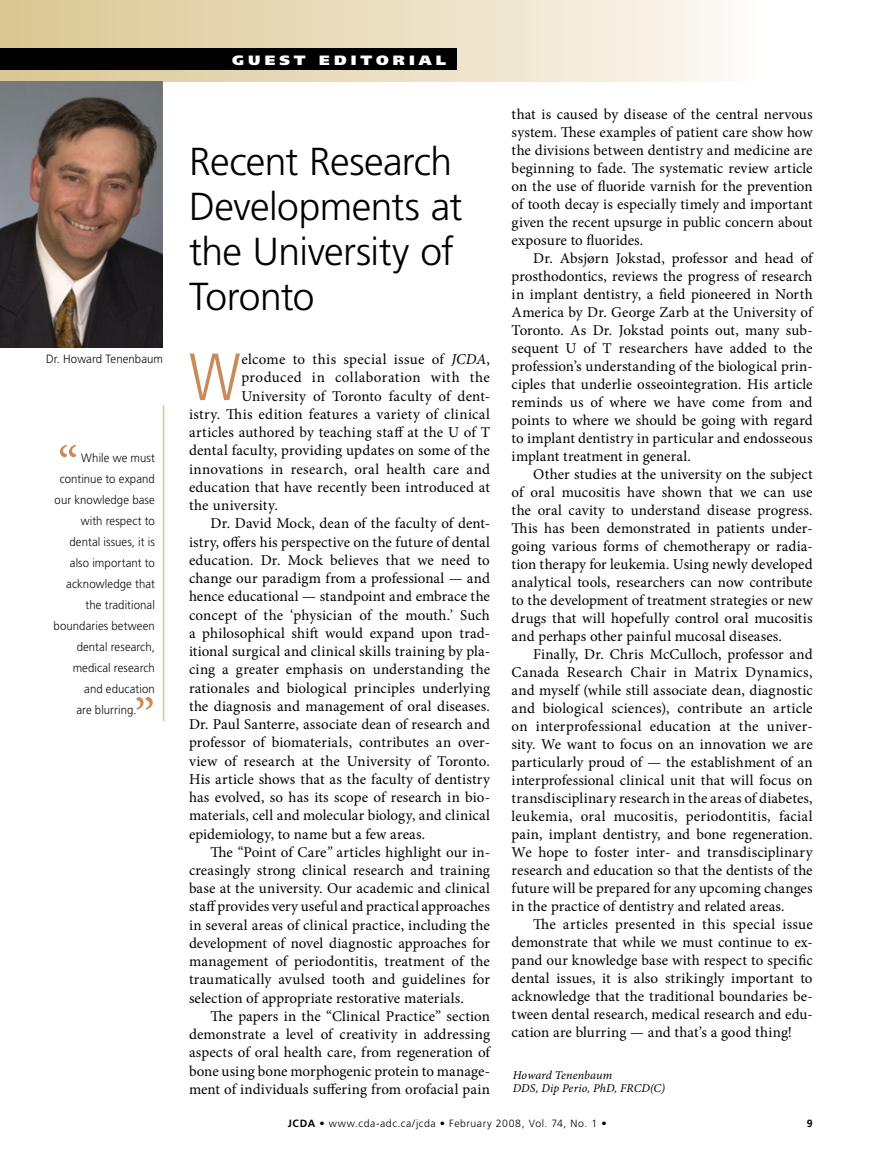
<style>
.page{position:relative;width:891px;height:1175px;background:#fff}
.page>*{position:absolute;margin:0;border:0;box-sizing:border-box;transform-origin:0 0}
.t1{font:300 condensed 66.6px "Frutiger LT Std";color:#c88b59}
.t2{font:54px "Minion Pro";color:#c88b59;scale:.95 1}
.t3{font:300 39px/45px "Frutiger LT Std";letter-spacing:-.015em;color:#000}
.t4{font:15px/18px "Minion Pro";letter-spacing:.01em;color:#000;text-align:justify}
.t5{font:15px "Minion Pro";letter-spacing:.035em;color:#000}
.t6{font:900 13.5px "Frutiger LT Std";letter-spacing:.26em;color:#fff;scale:1.15 1}
.t7{font:300 12px "Frutiger LT Std";letter-spacing:.01em;color:#0c0c0d;scale:.95 1}
.t8{font:italic 12px/13.5px "Minion Pro";letter-spacing:.01em;color:#000}
.t9{font:300 10.5px "Frutiger LT Std";letter-spacing:.055em;color:#000}
.s1{font-style:italic}
.s2{font-weight:700}
</style>
<div class="page">
<div style="left:0;top:0;width:759px;height:81px;background:linear-gradient(to right,#dac590,#fdfaf6)"></div>
<div style="left:0;top:48px;width:457px;height:21px;background:#000"></div>
<hr style="left:163px;top:405px;width:1px;height:316px;background:#dac793">
<img style="left:0;top:81px;width:162px;height:266px">
<p class="t7" style="left:46px;top:352px;width:125px">Dr. Howard Tenenbaum</p>
<h2 class="t2" style="left:58px;top:430px;width:23px">“</h2>
<p class="t7" style="left:81px;top:451px;width:79px">While we must</p>
<p class="t7" style="left:60px;top:472px;width:102px">continue to expand</p>
<p class="t7" style="left:55px;top:493px;width:107px">our knowledge base</p>
<p class="t7" style="left:81px;top:514px;width:80px">with respect to</p>
<p class="t7" style="left:69px;top:535px;width:91px">dental issues, it is</p>
<p class="t7" style="left:70px;top:556px;width:91px">also important to</p>
<p class="t7" style="left:66px;top:577px;width:95px">acknowledge that</p>
<p class="t7" style="left:86px;top:598px;width:74px">the traditional</p>
<p class="t7" style="left:54px;top:619px;width:108px">boundaries between</p>
<p class="t7" style="left:77px;top:640px;width:84px">dental research,</p>
<p class="t7" style="left:73px;top:661px;width:88px">medical research</p>
<p class="t7" style="left:84px;top:682px;width:76px">and education</p>
<p class="t7" style="left:76px;top:703px;width:65px">are blurring.</p>
<h2 class="t2" style="left:134px;top:682px;width:23px">”</h2>
<p class="t6" style="left:232px;top:52px;width:188px">GUEST EDITORIAL</p>
<h3 class="t3" style="left:189px;top:140px;width:275px">Recent Research<br>Developments at the University of<br>Toronto</h3>
<h1 class="t1" style="left:189px;top:339px;width:53px">W</h1>
<p class="t4" style="left:241px;top:350px;width:250px">elcome to this special issue of <span class="s1">JCDA</span>,</p>
<p class="t5" style="left:241px;top:367px;width:250px">produced in collaboration with the</p>
<p class="t4" style="left:241px;top:387px;width:250px">University of Toronto faculty of dent-</p>
<p class="t4" style="left:189px;top:405px;width:302px">istry. This edition features a variety of clinical</p>
<p class="t4" style="left:189px;top:423px;width:302px">articles authored by teaching staff at the U of T</p>
<p class="t4" style="left:189px;top:441px;width:302px">dental faculty, providing updates on some of the</p>
<p class="t4" style="left:189px;top:460px;width:303px">innovations in research, oral health care and</p>
<p class="t4" style="left:189px;top:478px;width:303px">education that have recently been introduced at</p>
<p class="t4" style="left:189px;top:496px;width:90px">the university.</p>
<p class="t4" style="left:211px;top:514px;width:281px">Dr. David Mock, dean of the faculty of dent-</p>
<p class="t4" style="left:189px;top:533px;width:303px">istry, offers his perspective on the future of dental</p>
<p class="t4" style="left:189px;top:551px;width:302px">education. Dr. Mock believes that we need to</p>
<p class="t4" style="left:189px;top:569px;width:302px">change our paradigm from a professional — and</p>
<p class="t4" style="left:189px;top:587px;width:303px">hence educational — standpoint and embrace the</p>
<p class="t4" style="left:189px;top:606px;width:302px">concept of the ‘physician of the mouth.’ Such</p>
<p class="t4" style="left:189px;top:624px;width:303px">a philosophical shift would expand upon trad-</p>
<p class="t4" style="left:189px;top:642px;width:303px">itional surgical and clinical skills training by pla-</p>
<p class="t4" style="left:189px;top:660px;width:303px">cing a greater emphasis on understanding the</p>
<p class="t4" style="left:189px;top:679px;width:303px">rationales and biological principles underlying</p>
<p class="t4" style="left:189px;top:697px;width:302px">the diagnosis and management of oral diseases.</p>
<p class="t4" style="left:189px;top:715px;width:302px">Dr. Paul Santerre, associate dean of research and</p>
<p class="t4" style="left:189px;top:733px;width:303px">professor of biomaterials, contributes an over-</p>
<p class="t4" style="left:189px;top:751px;width:303px">view of research at the University of Toronto.</p>
<p class="t4" style="left:189px;top:770px;width:303px">His article shows that as the faculty of dentistry</p>
<p class="t4" style="left:189px;top:788px;width:303px">has evolved, so has its scope of research in bio-</p>
<p class="t4" style="left:189px;top:806px;width:302px">materials, cell and molecular biology, and clinical</p>
<p class="t4" style="left:189px;top:824px;width:238px">epidemiology, to name but a few areas.</p>
<p class="t4" style="left:211px;top:843px;width:281px">The “Point of Care<span class="s1">”</span> articles highlight our in-</p>
<p class="t4" style="left:189px;top:861px;width:302px">creasingly strong clinical research and training</p>
<p class="t4" style="left:189px;top:879px;width:302px">base at the university. Our academic and clinical</p>
<p class="t4" style="left:189px;top:897px;width:303px">staff provides very useful and practical approaches</p>
<p class="t4" style="left:189px;top:916px;width:302px">in several areas of clinical practice, including the</p>
<p class="t4" style="left:189px;top:934px;width:303px">development of novel diagnostic approaches for</p>
<p class="t4" style="left:189px;top:952px;width:302px">management of periodontitis, treatment of the</p>
<p class="t4" style="left:189px;top:970px;width:302px">traumatically avulsed tooth and guidelines for</p>
<p class="t4" style="left:189px;top:989px;width:277px">selection of appropriate restorative materials.</p>
<p class="t4" style="left:211px;top:1007px;width:281px">The papers in the “Clinical Practice” section</p>
<p class="t4" style="left:189px;top:1025px;width:303px">demonstrate a level of creativity in addressing</p>
<p class="t4" style="left:189px;top:1043px;width:303px">aspects of oral health care, from regeneration of</p>
<p class="t4" style="left:189px;top:1062px;width:303px">bone using bone morphogenic protein to manage-</p>
<p class="t4" style="left:189px;top:1080px;width:302px">ment of individuals suffering from orofacial pain</p>
<p class="t4" style="left:512px;top:105px;width:303px">that is caused by disease of the central nervous system. These examples of patient care show how the divisions between dentistry and medicine are beginning to fade. The systematic review article on the use of fluoride varnish for the prevention of tooth decay is especially timely and important given the recent upsurge in public concern about exposure to fluorides.</p>
<p class="t4" style="left:512px;top:249px;width:303px;text-indent:22px">Dr. Absjørn Jokstad, professor and head of prosthodontics, reviews the progress of research in implant dentistry, a field pioneered in North America by Dr. George Zarb at the University of Toronto. As Dr. Jokstad points out, many sub&shy;sequent U of T researchers have added to the profession’s understanding of the biological prin&shy;ciples that underlie osseointegration. His article reminds us of where we have come from and points to where we should be going with regard to implant dentistry in particular and endosseous implant treatment in general.</p>
<p class="t4" style="left:512px;top:465px;width:303px;text-indent:22px">Other studies at the university on the subject of oral mucositis have shown that we can use the oral cavity to understand disease progress.<br>This has been demonstrated in patients under&shy;going various forms of chemotherapy or radia&shy;tion therapy for leukemia. Using newly developed analytical tools, researchers can now contribute to the development of treatment strategies or new drugs that will hopefully control oral mucositis and perhaps other painful mucosal diseases.</p>
<p class="t4" style="left:512px;top:645px;width:303px;text-indent:22px">Finally, Dr. Chris McCulloch, professor and Canada Research Chair in Matrix Dynamics, and myself (while still associate dean, diagnostic and biological sciences), contribute an article on interprofessional education at the univer&shy;sity. We want to focus on an innovation we are particularly proud of — the establishment of an interprofessional clinical unit that will focus on transdisciplinary research in the areas of diabetes, leukemia, oral mucositis, periodontitis, facial pain, implant dentistry, and bone regeneration.<br>We hope to foster inter- and transdisciplinary research and education so that the dentists of the future will be prepared for any upcoming changes in the practice of dentistry and related areas.</p>
<p class="t4" style="left:512px;top:915px;width:303px;text-indent:22px">The articles presented in this special issue demonstrate that while we must continue to ex&shy;pand our knowledge base with respect to specific dental issues, it is also strikingly important to acknowledge that the traditional boundaries be&shy;tween dental research, medical research and edu&shy;cation are blurring — and that’s a good thing!</p>
<p class="t8" style="left:513px;top:1068px;width:154px">Howard Tenenbaum<br>DDS, Dip Perio, PhD, FRCD(C)</p>
<p class="t9" style="left:288px;top:1117px;width:320px"><span class="s2">JCDA •</span> www.cda-adc.ca/jcda • February 2008, Vol. 74, No. 1 •</p>
</div>
